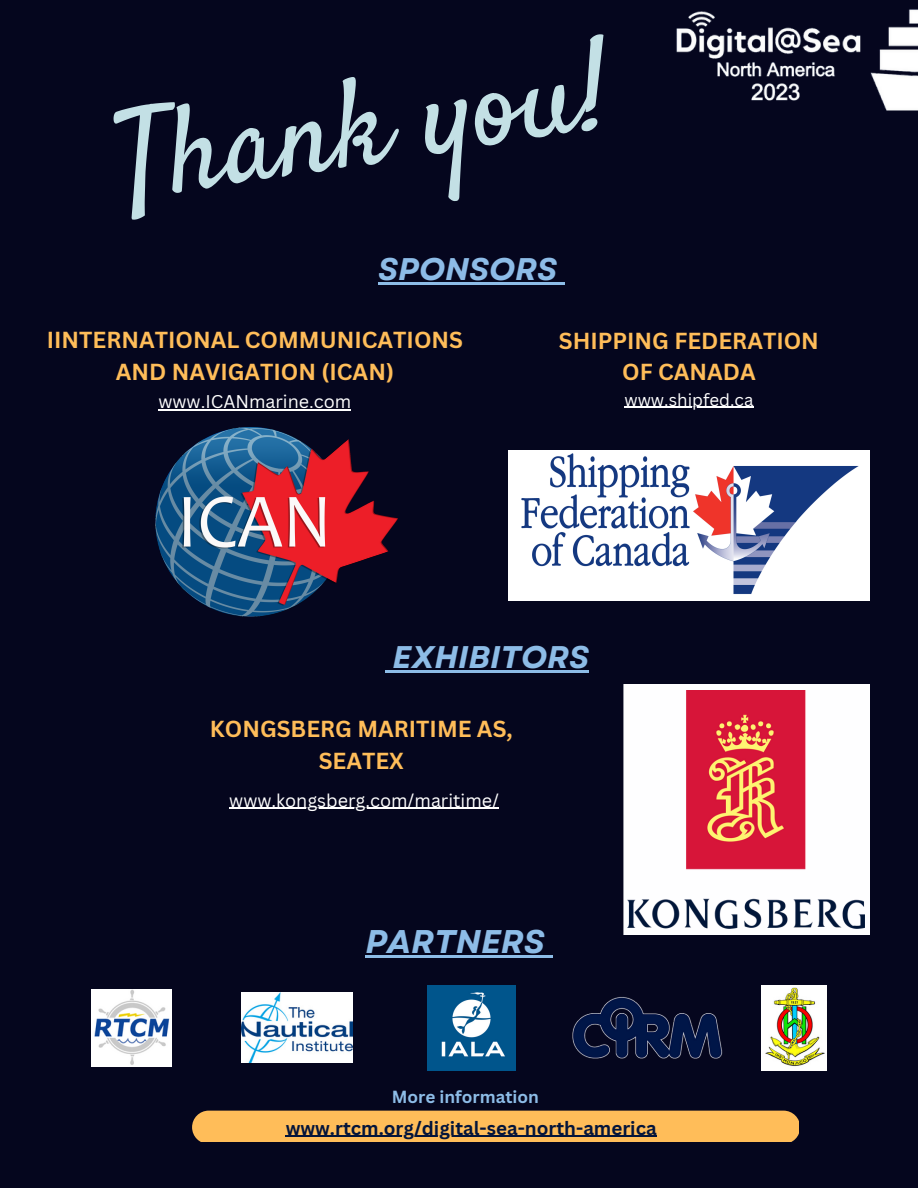
<style>
.page{position:relative;width:918px;height:1188px;background:#05061e}
.page>*{position:absolute;margin:0;border:0;box-sizing:border-box;transform-origin:0 0}
.t1{font:123.9px "Satisfy";color:#c3e0e5}
.t2{font:italic 700 32.85px "Garet";color:#8dbce7}
.t3{font:italic 700 31.2px "Garet";color:#8dbce7}
.t4{font:700 22.5px/31.5px "Canva Sans";color:#ffbd59;text-align:center}
.t5{font:700 18.75px "Canva Sans";color:#04153b}
.t6{font:18px "Canva Sans";color:#fff}
.t7{font:700 17.1px "Canva Sans";color:#8dbce7}
.t8{font:16.95px "Canva Sans";color:#fff}
</style>
<div class="page">
<div style="left:192px;top:1111px;width:606px;height:31px;background:#ffbd59"></div>
<img style="left:508px;top:450px;width:361px;height:151px">
<img style="left:92px;top:989px;width:80px;height:78px">
<img style="left:241px;top:993px;width:112px;height:69px">
<img style="left:761px;top:985px;width:65px;height:86px">
<img style="left:572px;top:997px;width:151px;height:62px">
<img style="left:428px;top:985px;width:87px;height:86px">
<img style="left:155px;top:410px;width:243px;height:207px">
<img style="left:676px;top:9px;width:242px;height:102px">
<div style="left:623px;top:685px;width:247px;height:250px;background:#fefeff"></div>
<img style="left:628px;top:690px;width:237px;height:239px">
<hr style="left:286px;top:1136px;width:371px;height:1px;background:#04153b">
<hr style="left:158px;top:409px;width:193px;height:1px;background:#fff">
<hr style="left:624px;top:407px;width:129px;height:1px;background:#fff">
<svg style="left:385px;top:670px;width:7px;height:3px"></svg>
<hr style="left:392px;top:670px;width:197px;height:3px;background:#8dbce7">
<hr style="left:378px;top:282px;width:179px;height:2px;background:#8dbce7">
<svg style="left:557px;top:282px;width:8px;height:2px"></svg>
<hr style="left:365px;top:955px;width:180px;height:3px;background:#8dbce7">
<svg style="left:545px;top:955px;width:8px;height:3px"></svg>
<hr style="left:229px;top:808px;width:270px;height:1px;background:#fff">
<h1 class="t1" style="left:104px;top:86px;width:500px;rotate:-9deg">Thank you!</h1>
<h3 class="t3" style="left:378px;top:247px;width:181px">SPONSORS</h3>
<p class="t4" style="left:47px;top:324px;width:418px">IINTERNATIONAL COMMUNICATIONS<br>AND NAVIGATION (ICAN)</p>
<p class="t6" style="left:158px;top:389px;width:194px">www.ICANmarine.com</p>
<p class="t4" style="left:559px;top:324px;width:262px">SHIPPING FEDERATION<br>OF CANADA</p>
<p class="t8" style="left:624px;top:388px;width:131px">www.shipfed.ca</p>
<h3 class="t3" style="left:392px;top:635px;width:198px">EXHIBITORS</h3>
<p class="t4" style="left:210px;top:713px;width:304px">KONGSBERG MARITIME AS,<br>SEATEX</p>
<p class="t6" style="left:229px;top:788px;width:271px">www.kongsberg.com/maritime/</p>
<h2 class="t2" style="left:365px;top:918px;width:181px">PARTNERS</h2>
<p class="t7" style="left:392px;top:1084px;width:149px">More information</p>
<p class="t5" style="left:286px;top:1115px;width:373px">www.rtcm.org/digital-sea-north-america</p>
</div>
